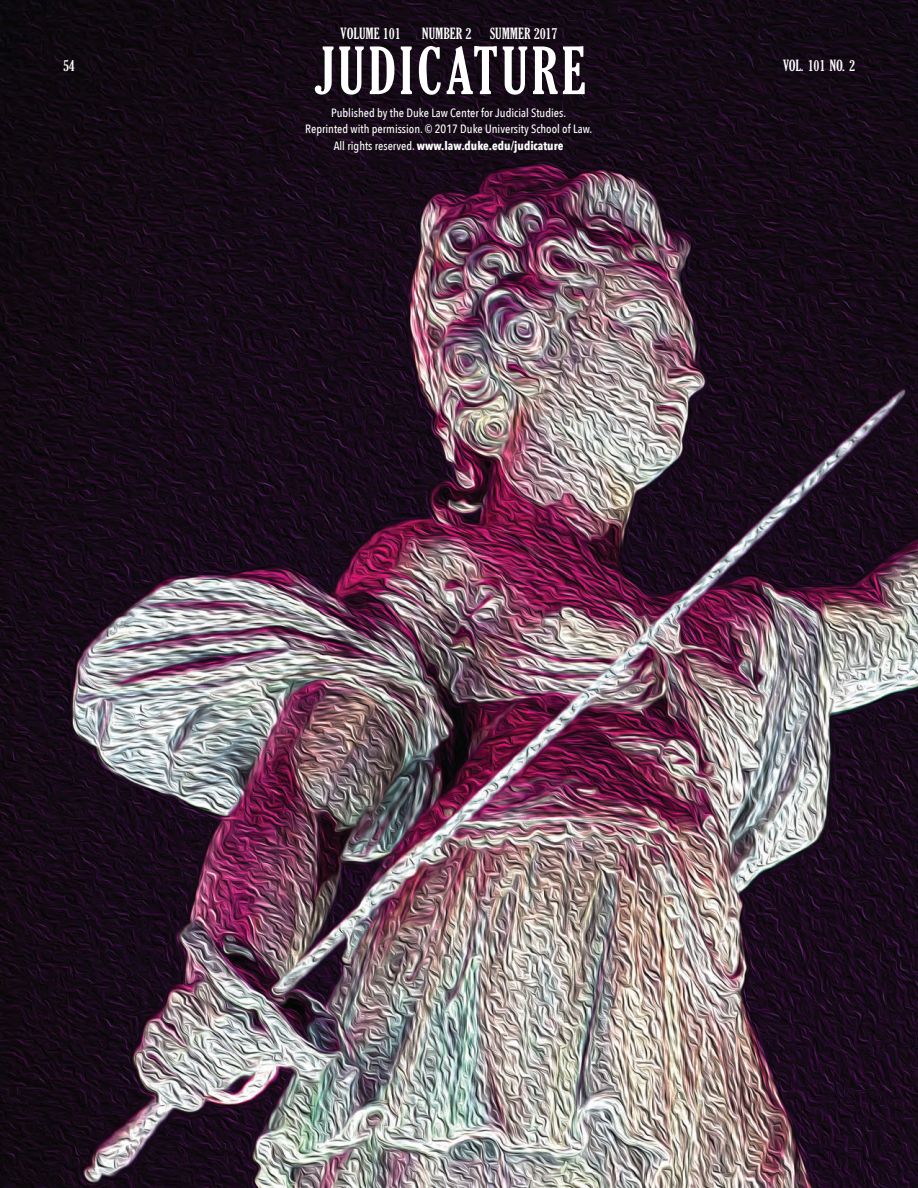
<style>
.page{position:relative;width:918px;height:1188px;background:#fff}
.page>*{position:absolute;margin:0;border:0;box-sizing:border-box;transform-origin:0 0}
.t1{font:700 expanded 62.85px "Gloucester MT Pro";letter-spacing:.055em;color:#fff}
.Body_Copy_-_no_inden{font:700 expanded 15px "Gloucester MT Pro";letter-spacing:.01em;color:#fff}
.Table_Text{font:500 12px/16.5px "Avenir Next Condensed";color:#fff;text-align:center}
.s1{font-weight:700}
</style>
<div class="page">
<img style="left:0;top:0;width:918px;height:1188px">
<p class="Body_Copy_-_no_inden" style="left:340px;top:24px;width:62px">VOLUME 101</p>
<p class="Body_Copy_-_no_inden" style="left:422px;top:24px;width:137px">NUMBER 2 SUMMER 2017</p>
<p class="t1" style="left:313px;top:32px;width:274px">JUDICATURE</p>
<p class="Table_Text" style="left:305px;top:104px;width:288px">Published by the Duke Law Center for Judicial Studies.<br>Reprinted with permission. © 2017 Duke University School of Law.<br>All rights reserved. <span class="s1">www.law.duke.edu/judicature</span></p>
<p class="Body_Copy_-_no_inden" style="left:63px;top:56px;width:13px">54</p>
<p class="Body_Copy_-_no_inden" style="left:783px;top:56px;width:74px">VOL. 101 NO. 2</p>
</div>
